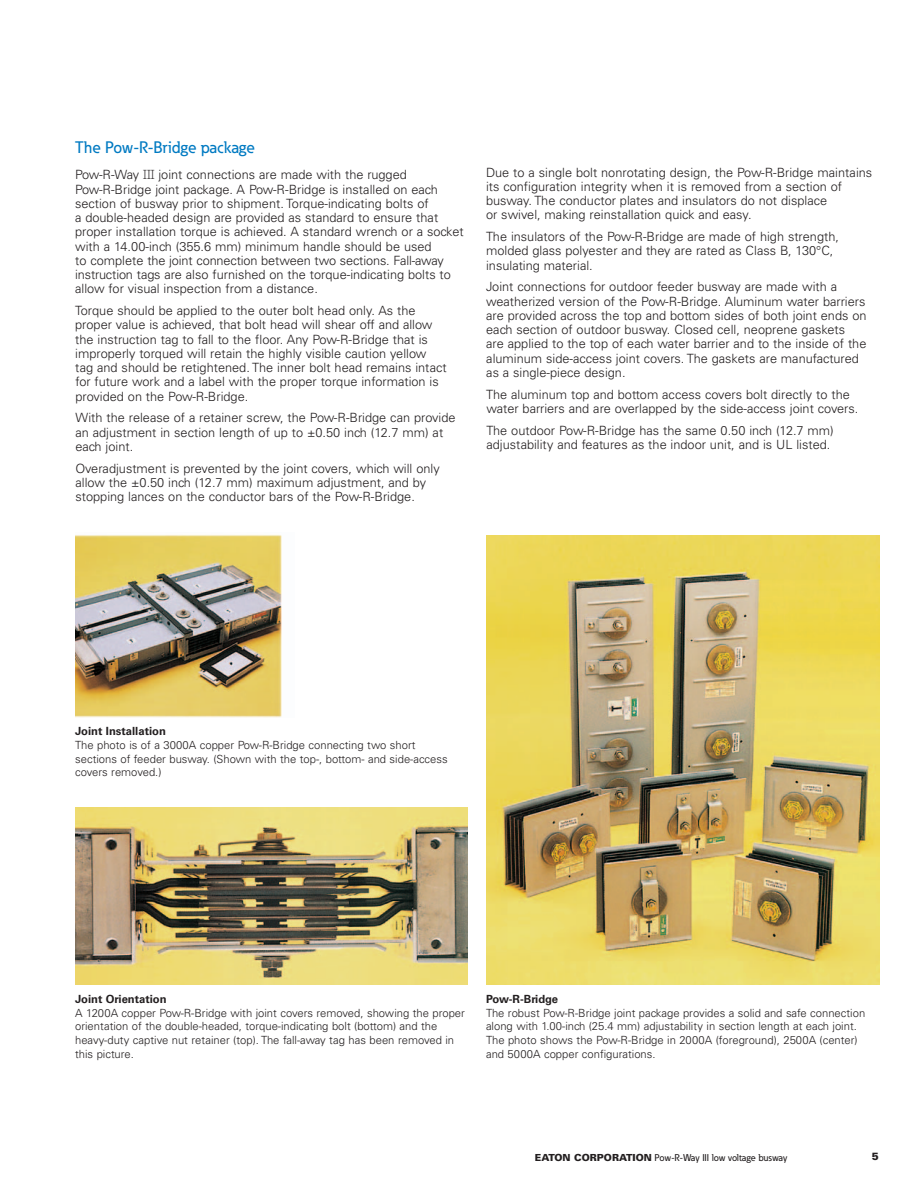
<style>
.page{position:relative;width:918px;height:1188px;background:#fff}
.page>*{position:absolute;margin:0;border:0;box-sizing:border-box;transform-origin:0 0}
.t1{font:500 16.5px "Eaton";color:#007ac2}
.t2{font:300 12.75px/14.2px "Univers LT Std";color:#231f20}
.t3{font:300 11.25px/13.8px "Univers LT Std";color:#231f20}
.t4{font:700 11.25px "Univers LT Std";color:#231f20}
.t5{font:700 11.25px "Univers LT Std";letter-spacing:-.02em;color:#231f20}
.t6{font:900 10.5px "Univers LT Std";color:#231f20}
.t7{font:500 9.75px "Eaton";letter-spacing:-.01em;color:#231f20}
.s1{font-family:"Glypha"}
.s2{font-family:"Univers LT Std";font-weight:900}
</style>
<div class="page">
<img style="left:75px;top:534px;width:207px;height:183px">
<img style="left:75px;top:808px;width:393px;height:177px">
<img style="left:486px;top:536px;width:393px;height:449px">
<p class="t1" style="left:75px;top:137px;width:182px">The Pow-R-Bridge package</p>
<p class="t2" style="left:75px;top:168px;width:390px">Pow-R-Way <span class="s1">III</span> joint connections are made with the rugged Pow-R-Bridge joint package. A Pow-R-Bridge is installed on each section of busway prior to shipment. Torque-indicating bolts of<br>a double-headed design are provided as standard to ensure that proper installation torque is achieved. A standard wrench or a socket with a 14.00-inch (355.6 mm) minimum handle should be used<br>to complete the joint connection between two sections. Fall-away instruction tags are also furnished on the torque-indicating bolts to allow for visual inspection from a distance.</p>
<p class="t2" style="left:75px;top:303px;width:373px">Torque should be applied to the outer bolt head only. As the proper value is achieved, that bolt head will shear off and allow the instruction tag to fall to the floor. Any Pow-R-Bridge that is improperly torqued will retain the highly visible caution yellow tag and should be retightened. The inner bolt head remains intact for future work and a label with the proper torque information is provided on the Pow-R-Bridge.</p>
<p class="t2" style="left:75px;top:411px;width:382px">With the release of a retainer screw, the Pow-R-Bridge can provide an adjustment in section length of up to ±0.50 inch (12.7 mm) at each joint.</p>
<p class="t2" style="left:75px;top:461px;width:366px">Overadjustment is prevented by the joint covers, which will only allow the ±0.50 inch (12.7 mm) maximum adjustment, and by stopping lances on the conductor bars of the Pow-R-Bridge.</p>
<p class="t2" style="left:486px;top:165px;width:388px">Due to a single bolt nonrotating design, the Pow-R-Bridge maintains its configuration integrity when it is removed from a section of busway. The conductor plates and insulators do not displace<br>or swivel, making reinstallation quick and easy.</p>
<p class="t2" style="left:486px;top:230px;width:354px">The insulators of the Pow-R-Bridge are made of high strength, molded glass polyester and they are rated as Class B, 130°C, insulating material.</p>
<p class="t2" style="left:486px;top:280px;width:382px">Joint connections for outdoor feeder busway are made with a weatherized version of the Pow-R-Bridge. Aluminum water barriers are provided across the top and bottom sides of both joint ends on each section of outdoor busway. Closed cell, neoprene gaskets<br>are applied to the top of each water barrier and to the inside of the aluminum side-access joint covers. The gaskets are manufactured as a single-piece design.</p>
<p class="t2" style="left:486px;top:387px;width:374px">The aluminum top and bottom access covers bolt directly to the water barriers and are overlapped by the side-access joint covers.</p>
<p class="t2" style="left:486px;top:423px;width:349px">The outdoor Pow-R-Bridge has the same 0.50 inch (12.7 mm) adjustability and features as the indoor unit, and is UL listed.</p>
<p class="t4" style="left:75px;top:724px;width:92px">Joint Installation</p>
<p class="t3" style="left:75px;top:738px;width:374px">The photo is of a 3000A copper Pow-R-Bridge connecting two short sections of feeder busway. (Shown with the top-, bottom- and side-access covers removed.)</p>
<p class="t4" style="left:75px;top:992px;width:93px">Joint Orientation</p>
<p class="t3" style="left:75px;top:1006px;width:391px">A 1200A copper Pow-R-Bridge with joint covers removed, showing the proper orientation of the double-headed, torque-indicating bolt (bottom) and the heavy-duty captive nut retainer (top). The fall-away tag has been removed in this picture.</p>
<p class="t5" style="left:486px;top:992px;width:74px">Pow-R-Bridge</p>
<p class="t3" style="left:486px;top:1006px;width:381px">The robust Pow-R-Bridge joint package provides a solid and safe connection along with 1.00-inch (25.4 mm) adjustability in section length at each joint.<br>The photo shows the Pow-R-Bridge in 2000A (foreground), 2500A (center) and 5000A copper configurations.</p>
<p class="t7" style="left:535px;top:1151px;width:251px"><span class="s2">EATON CORPORATION</span> Pow-R-Way III low voltage busway</p>
<p class="t6" style="left:872px;top:1150px;width:9px">5</p>
</div>
